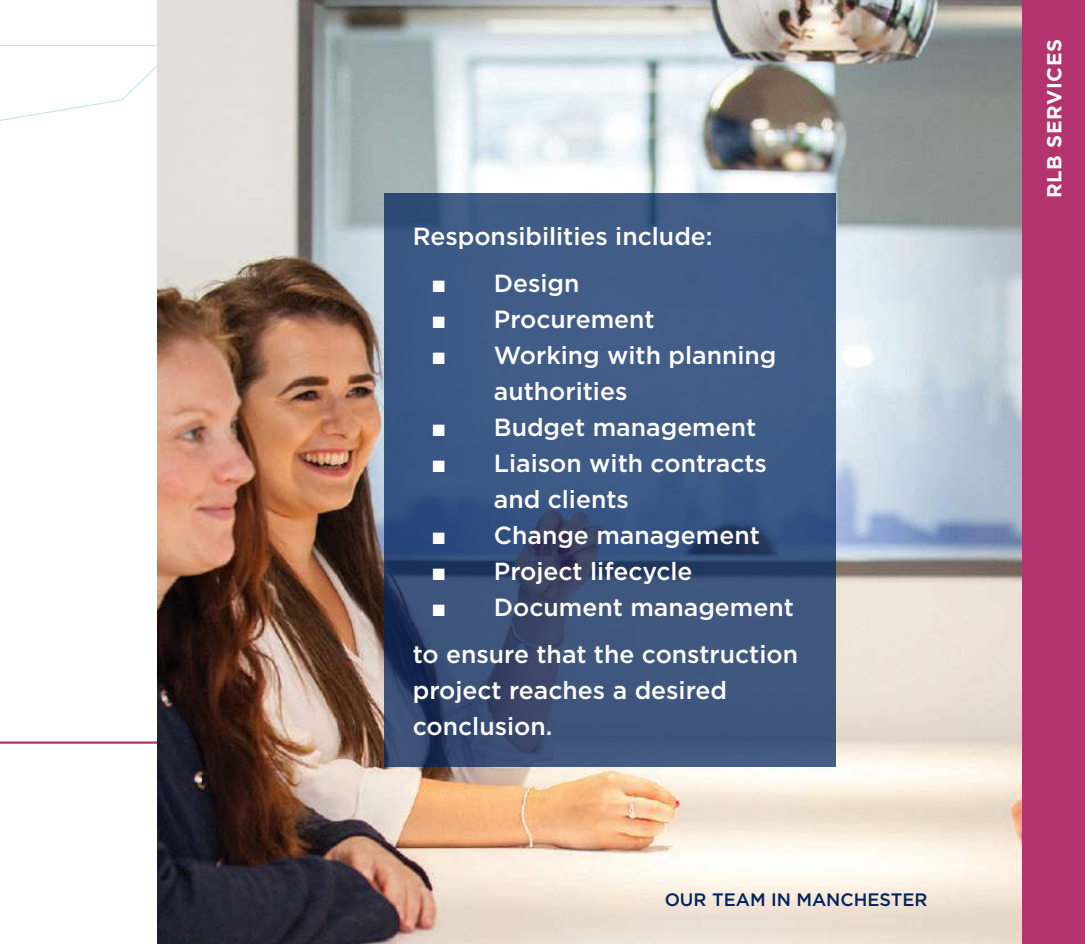
<style>
.page{position:relative;width:1085px;height:944px;background:#fff}
.page>*{position:absolute;margin:0;border:0;box-sizing:border-box;transform-origin:0 0}
.t1{font:500 24.75px/36px "Gotham";color:#fff}
.t2{font:700 20.25px "Gotham";letter-spacing:.03em;color:#fff}
.t3{font:500 18px "Gotham";color:#00235d}
</style>
<div class="page">
<svg style="left:0;top:45px;width:157px;height:699px"></svg>
<div style="left:187px;top:0;width:897px;height:944px;background:#b2336d"></div>
<img style="left:157px;top:0;width:864px;height:944px">
<svg style="left:384px;top:194px;width:451px;height:573px;background:#3b547e"></svg>
<svg style="left:433px;top:280px;width:11px;height:12px"></svg>
<svg style="left:433px;top:316px;width:11px;height:12px"></svg>
<svg style="left:433px;top:352px;width:11px;height:12px"></svg>
<svg style="left:433px;top:424px;width:11px;height:12px"></svg>
<svg style="left:433px;top:460px;width:11px;height:12px"></svg>
<svg style="left:433px;top:532px;width:11px;height:12px"></svg>
<svg style="left:433px;top:568px;width:11px;height:12px"></svg>
<svg style="left:433px;top:604px;width:11px;height:12px"></svg>
<p class="t1" style="left:493px;top:213px;width:220px;line-height:47.2px;text-indent:-81px">Responsibilities include:<br>Design</p>
<p class="t1" style="left:493px;top:302px;width:301px">Procurement<br>Working with planning authorities<br>Budget management<br>Liaison with contracts and clients<br>Change management<br>Project lifecycle<br>Document management</p>
<p class="t1" style="left:412px;top:637px;width:387px">to ensure that the construction project reaches a desired conclusion.</p>
<p class="t3" style="left:664px;top:892px;width:264px">OUR TEAM IN MANCHESTER</p>
<p class="t2" style="left:1045px;top:198px;width:160px;rotate:-90deg">RLB SERVICES</p>
</div>
